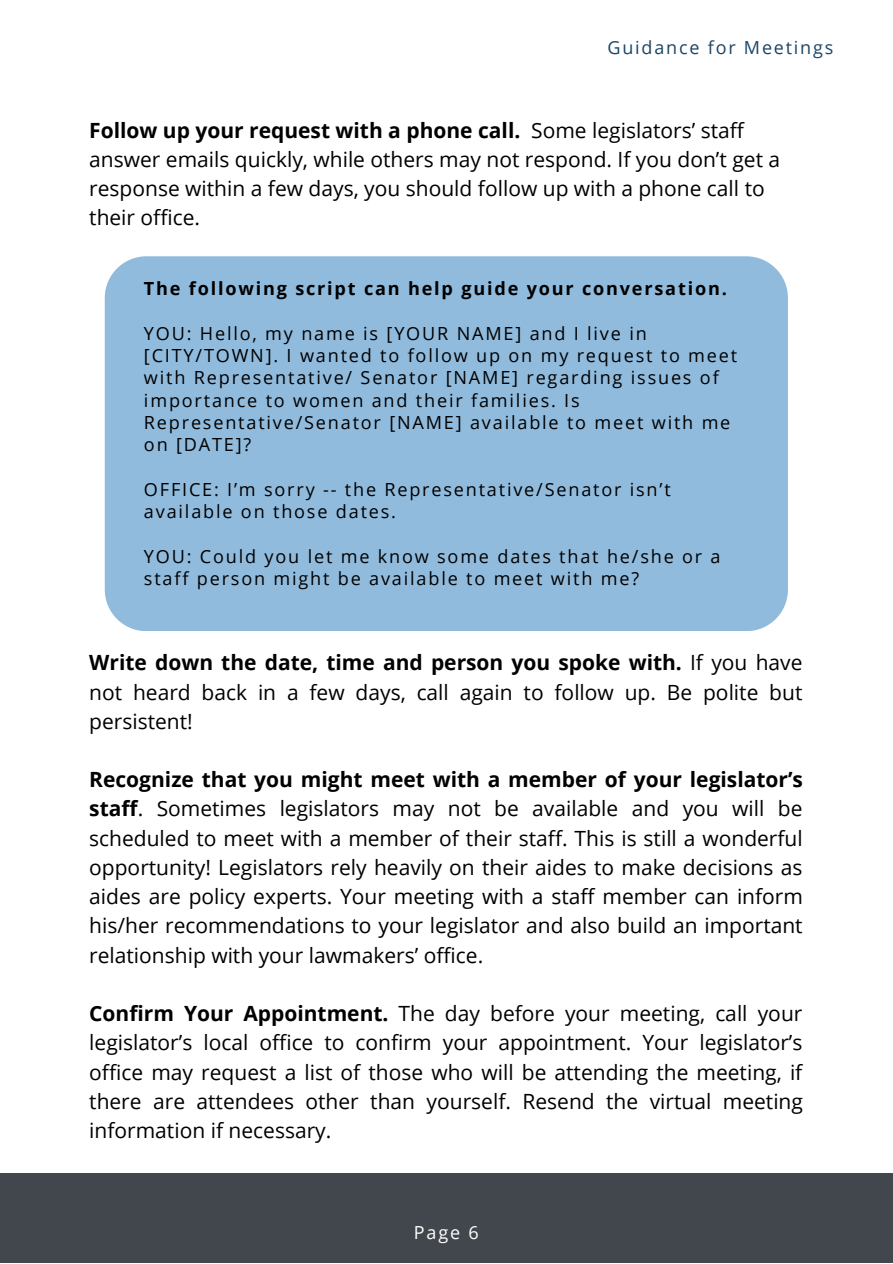
<style>
.page{position:relative;width:893px;height:1264px;background:#fff}
.page>*{position:absolute;margin:0;border:0;box-sizing:border-box;transform-origin:0 0}
.t1{font:21px/29.2px "Open Sans";color:#010101;text-align:justify}
.t2{font:18.15px/22.4px "Open Sans";letter-spacing:.1em;color:#000}
.t3{font:700 18.15px "Open Sans";letter-spacing:.1em;color:#000}
.t4{font:18px "Open Sans";letter-spacing:.1em;color:#1b4565}
.t5{font:18px "Open Sans";color:#fff}
.s1{font-weight:700}
</style>
<div class="page">
<div style="left:105px;top:256px;width:682px;height:375px;background:#90bbdd;border-radius:42px"></div>
<div style="left:0;top:1173px;width:892px;height:89px;background:#42464d"></div>
<p class="t4" style="left:607px;top:35px;width:227px">Guidance for Meetings</p>
<p class="t1" style="left:89px;top:115px;width:692px;text-align:left"><span class="s1">Follow up your request with a phone call.</span> Some legislators’ staff answer emails quickly, while others may not respond. If you don’t get a response within a few days, you should follow up with a phone call to their office.</p>
<p class="t3" style="left:144px;top:276px;width:584px">The following script can help guide your conversation.</p>
<p class="t2" style="left:144px;top:321px;width:594px">YOU: Hello, my name is [YOUR NAME] and I live in [CITY/TOWN]. I wanted to follow up on my request to meet with Representative/ Senator [NAME] regarding issues of importance to women and their families. Is Representative/Senator [NAME] available to meet with me on [DATE]?</p>
<p class="t2" style="left:144px;top:477px;width:528px">OFFICE: I’m sorry -- the Representative/Senator isn’t available on those dates.</p>
<p class="t2" style="left:144px;top:544px;width:578px">YOU: Could you let me know some dates that he/she or a staff person might be available to meet with me?</p>
<p class="t1" style="left:89px;top:647px;width:714px"><span class="s1">Write down the date, time and person you spoke with.</span> If you have not heard back in a few days, call again to follow up. Be polite but persistent!</p>
<p class="t1" style="left:89px;top:764px;width:715px"><span class="s1">Recognize that you might meet with a member of your legislator’s staff</span>. Sometimes legislators may not be available and you will be scheduled to meet with a member of their staff. This is still a wonderful opportunity! Legislators rely heavily on their aides to make decisions as aides are policy experts. Your meeting with a staff member can inform his/her recommendations to your legislator and also build an important relationship with your lawmakers’ office.</p>
<p class="t1" style="left:89px;top:998px;width:715px"><span class="s1">Confirm Your Appointment.</span> The day before your meeting, call your legislator’s local office to confirm your appointment. Your legislator’s office may request a list of those who will be attending the meeting, if there are attendees other than yourself. Resend the virtual meeting information if necessary.</p>
<p class="t5" style="left:414px;top:1219px;width:66px">Page 6</p>
</div>
